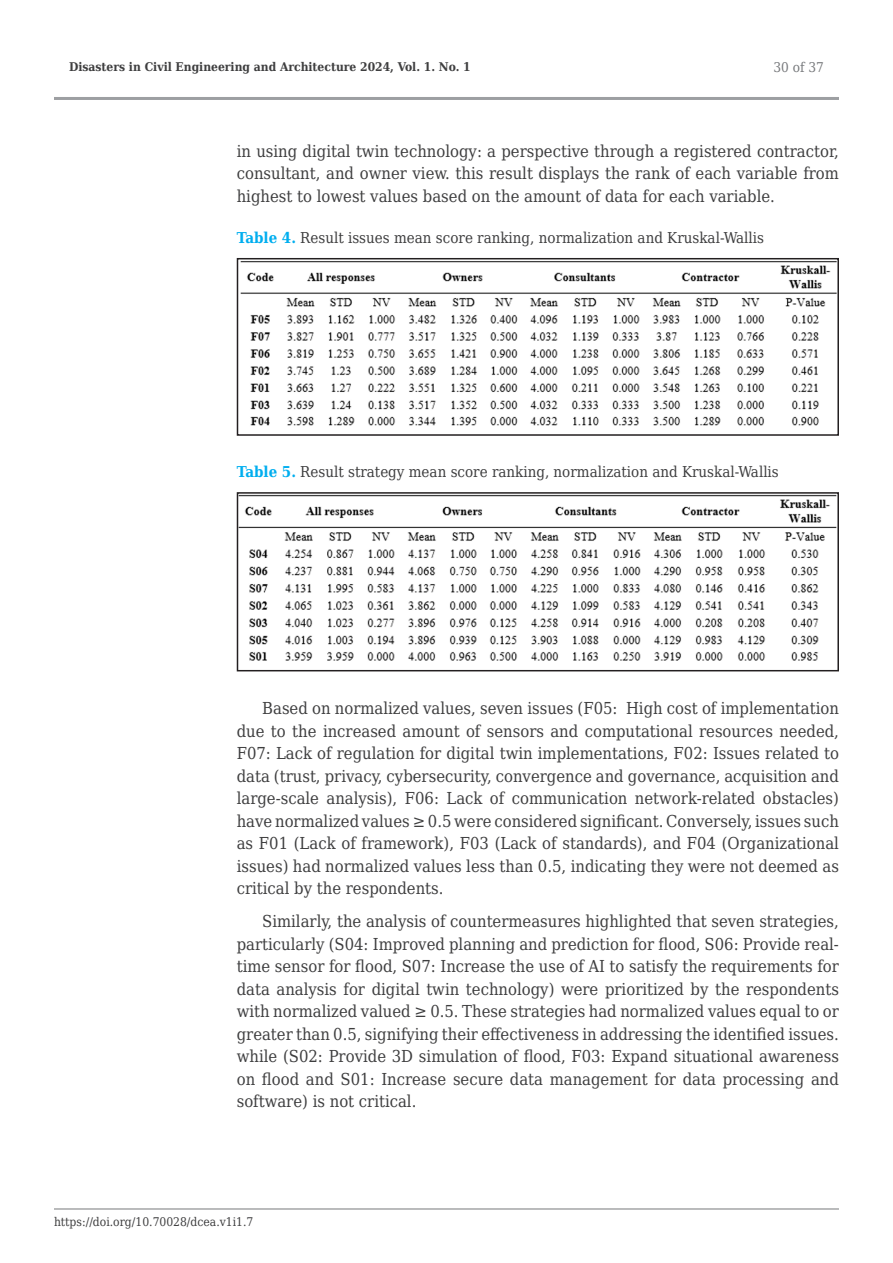
<style>
.page{position:relative;width:893px;height:1263px;background:#fff}
.page>*{position:absolute;margin:0;border:0;box-sizing:border-box;transform-origin:0 0}
.t1{font:16.5px/22.5px "DejaVu Serif Condensed";color:#3e3e3f;text-align:justify}
.t2{font:15px "DejaVu Serif Condensed";color:#3e3e3f}
.t3{font:13.5px "DejaVu Serif Condensed";color:#76787b}
.t4{font:700 12px "DejaVu Serif Condensed";color:#3e3e3f}
.t5{font:12px "DejaVu Serif Condensed";color:#3e3e3f}
.s1{font-weight:700;color:#00aeef}
</style>
<div class="page">
<hr style="left:54px;top:97px;width:785px;height:3px;background:#9d9fa2">
<hr style="left:54px;top:1208px;width:785px;height:1px;background:#76787b">
<img style="left:240px;top:261px;width:596px;height:165px">
<div style="left:237px;top:258px;width:602px;height:178px;border:2px solid #231f20"></div>
<img style="left:240px;top:495px;width:596px;height:166px">
<div style="left:237px;top:492px;width:602px;height:179px;border:2px solid #231f20"></div>
<p class="t4" style="left:69px;top:57px;width:403px">Disasters in Civil Engineering and Architecture 2024, Vol. 1. No. 1</p>
<p class="t3" style="left:773px;top:57px;width:52px">30 of 37</p>
<p class="t1" style="left:237px;top:139px;width:604px">in using digital twin technology: a perspective through a registered contractor, consultant, and owner view. this result displays the rank of each variable from highest to lowest values based on the amount of data for each variable.</p>
<p class="t2" style="left:237px;top:226px;width:529px"><span class="s1">Table 4.</span> Result issues mean score ranking, normalization and Kruskal-Wallis</p>
<p class="t2" style="left:237px;top:460px;width:544px"><span class="s1">Table 5.</span> Result strategy mean score ranking, normalization and Kruskal-Wallis</p>
<p class="t1" style="left:237px;top:696px;width:604px;text-indent:26px">Based on normalized values, seven issues (F05: High cost of implementation due to the increased amount of sensors and computational resources needed, F07: Lack of regulation for digital twin implementations, F02: Issues related to data (trust, privacy, cybersecurity, convergence and governance, acquisition and large-scale analysis), F06: Lack of communication network-related obstacles) have normalized values ≥ 0.5 were considered significant. Conversely, issues such as F01 (Lack of framework), F03 (Lack of standards), and F04 (Organizational issues) had normalized values less than 0.5, indicating they were not deemed as critical by the respondents.</p>
<p class="t1" style="left:237px;top:909px;width:604px;text-indent:26px">Similarly, the analysis of countermeasures highlighted that seven strategies, particularly (S04: Improved planning and prediction for flood, S06: Provide real&shy;time sensor for flood, S07: Increase the use of AI to satisfy the requirements for data analysis for digital twin technology) were prioritized by the respondents with normalized valued ≥ 0.5. These strategies had normalized values equal to or greater than 0.5, signifying their effectiveness in addressing the identified issues. while (S02: Provide 3D simulation of flood, F03: Expand situational awareness on flood and S01: Increase secure data management for data processing and software) is not critical.</p>
<p class="t5" style="left:54px;top:1212px;width:201px">https://doi.org/10.70028/dcea.v1i1.7</p>
</div>
